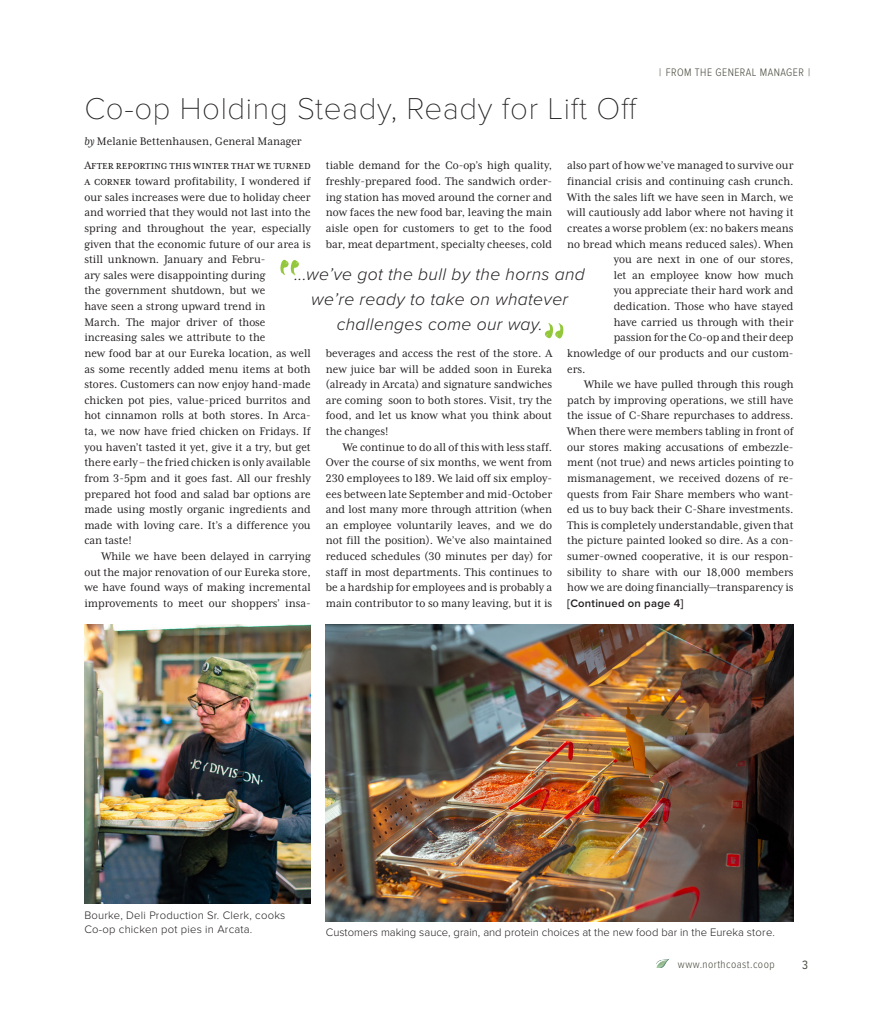
<style>
.page{position:relative;width:878px;height:1035px;background:#fff}
.page>*{position:absolute;margin:0;border:0;box-sizing:border-box;transform-origin:0 0}
.t1{font:100 31.25px "Proxima Nova T";letter-spacing:.02em;color:#231f20}
.BODY{font:italic 300 17.5px/25px "Proxima Nova";letter-spacing:.02em;color:#231f20;text-align:center}
.BODY-2{font:12.62px/15.6px "Mrs Eaves XL Serif Nar OT";color:#231f20;text-align:justify}
.t2{font:12.5px "Proxima Nova Cond";color:#484a3e}
.t3{font:300 11.25px "Proxima Nova";color:#231f20}
.t4{font:300 11.25px/13.5px "Proxima Nova";letter-spacing:.02em;color:#231f20}
.t5{font:300 11.25px "Proxima Nova Cond";letter-spacing:.04em;color:#484a3e}
.BODY-3{font:600 11.25px "Proxima Nova";letter-spacing:.02em;color:#231f20}
.s1{font-style:italic}
</style>
<div class="page">
<img style="left:656px;top:959px;width:13px;height:9px">
<img style="left:326px;top:624px;width:467px;height:297px">
<img style="left:84px;top:624px;width:227px;height:280px">
<svg style="left:280px;top:260px;width:19px;height:15px"></svg>
<svg style="left:545px;top:323px;width:18px;height:16px"></svg>
<p class="t5" style="left:659px;top:64px;width:153px">| FROM THE GENERAL MANAGER |</p>
<p class="t1" style="left:84px;top:85px;width:554px">Co-op Holding Steady, Ready for Lift Off</p>
<p class="BODY-2" style="left:84px;top:133px;width:219px"><span class="s1">by</span> Melanie Bettenhausen, General Manager</p>
<p class="BODY-2" style="left:84px;top:158px;width:228px;text-align:left">After reporting this winter that we turned a corner toward profitability, I wondered if our sales increases were due to holiday cheer and worried that they would not last into the spring and throughout the year, especially given that the economic future of our area is still unknown. January and Febru-<br>ary sales were disappointing during<br>the government shutdown, but we<br>have seen a strong upward trend in<br>March. The major driver of those increasing sales we attribute to the<br>new food bar at our Eureka location, as well as some recently added menu items at both stores. Customers can now enjoy hand-made chicken pot pies, value-priced burritos and hot cinnamon rolls at both stores. In Arca&shy;ta, we now have fried chicken on Fridays. If you haven’t tasted it yet, give it a try, but get there early – the fried chicken is only available from 3-5pm and it goes fast. All our freshly prepared hot food and salad bar options are made using mostly organic ingredients and made with loving care. It’s a difference you can taste!</p>
<p class="BODY-2" style="left:84px;top:548px;width:228px;text-indent:17px">While we have been delayed in carrying out the major renovation of our Eureka store, we have found ways of making incremental improvements to meet our shoppers’ insa-</p>
<p class="BODY-2" style="left:326px;top:158px;width:228px">tiable demand for the Co-op’s high quality, freshly-prepared food. The sandwich order&shy;ing station has moved around the corner and now faces the new food bar, leaving the main aisle open for customers to get to the food bar, meat department, specialty cheeses, cold</p>
<p class="BODY-2" style="left:567px;top:158px;width:228px">also part of how we’ve managed to survive our</p>
<p class="BODY-2" style="left:567px;top:173px;width:228px">financial crisis and continuing cash crunch.</p>
<p class="BODY-2" style="left:567px;top:189px;width:228px">With the sales lift we have seen in March, we</p>
<p class="BODY-2" style="left:567px;top:205px;width:228px">will cautiously add labor where not having it</p>
<p class="BODY-2" style="left:567px;top:220px;width:228px">creates a worse problem (ex: no bakers means</p>
<p class="BODY-2" style="left:567px;top:236px;width:228px">no bread which means reduced sales). When</p>
<p class="BODY-2" style="left:613px;top:252px;width:181px">you are next in one of our stores,</p>
<p class="BODY-2" style="left:613px;top:267px;width:181px">let an employee know how much</p>
<p class="BODY-2" style="left:613px;top:283px;width:181px">you appreciate their hard work and</p>
<p class="BODY-2" style="left:613px;top:298px;width:181px">dedication. Those who have stayed</p>
<p class="BODY-2" style="left:613px;top:314px;width:181px">have carried us through with their</p>
<p class="BODY-2" style="left:613px;top:330px;width:181px">passion for the Co-op and their deep</p>
<p class="BODY-2" style="left:567px;top:345px;width:228px">knowledge of our products and our custom-</p>
<p class="BODY-2" style="left:567px;top:361px;width:20px">ers.</p>
<p class="BODY-2" style="left:567px;top:377px;width:228px;text-indent:17px">While we have pulled through this rough patch by improving operations, we still have the issue of C-Share repurchases to address.<br>When there were members tabling in front of our stores making accusations of embezzle&shy;ment (not true) and news articles pointing to mismanagement, we received dozens of re&shy;quests from Fair Share members who want&shy;ed us to buy back their C-Share investments.<br>This is completely understandable, given that the picture painted looked so dire. As a con&shy;sumer-owned cooperative, it is our respon&shy;sibility to share with our 18,000 members how we are doing financially—transparency is</p>
<p class="BODY" style="left:294px;top:261px;width:292px">...we’ve got the bull by the horns and we’re ready to take on whatever challenges come our way.</p>
<p class="BODY-2" style="left:326px;top:345px;width:228px">beverages and access the rest of the store. A new juice bar will be added soon in Eureka (already in Arcata) and signature sandwiches are coming soon to both stores. Visit, try the food, and let us know what you think about the changes!</p>
<p class="BODY-2" style="left:326px;top:439px;width:228px;text-indent:17px">We continue to do all of this with less staff.<br>Over the course of six months, we went from 230 employees to 189. We laid off six employ&shy;ees between late September and mid-October and lost many more through attrition (when an employee voluntarily leaves, and we do not fill the position). We’ve also maintained reduced schedules (30 minutes per day) for staff in most departments. This continues to be a hardship for employees and is probably a main contributor to so many leaving, but it is</p>
<p class="BODY-3" style="left:567px;top:595px;width:118px">[Continued on page 4]</p>
<p class="t4" style="left:84px;top:908px;width:202px">Bourke, Deli Production Sr. Clerk, cooks<br>Co-op chicken pot pies in Arcata.</p>
<p class="t3" style="left:326px;top:923px;width:450px">Customers making sauce, grain, and protein choices at the new food bar in the Eureka store.</p>
<p class="t5" style="left:678px;top:956px;width:98px">www.northcoast.coop</p>
<p class="t2" style="left:802px;top:955px;width:7px">3</p>
</div>
